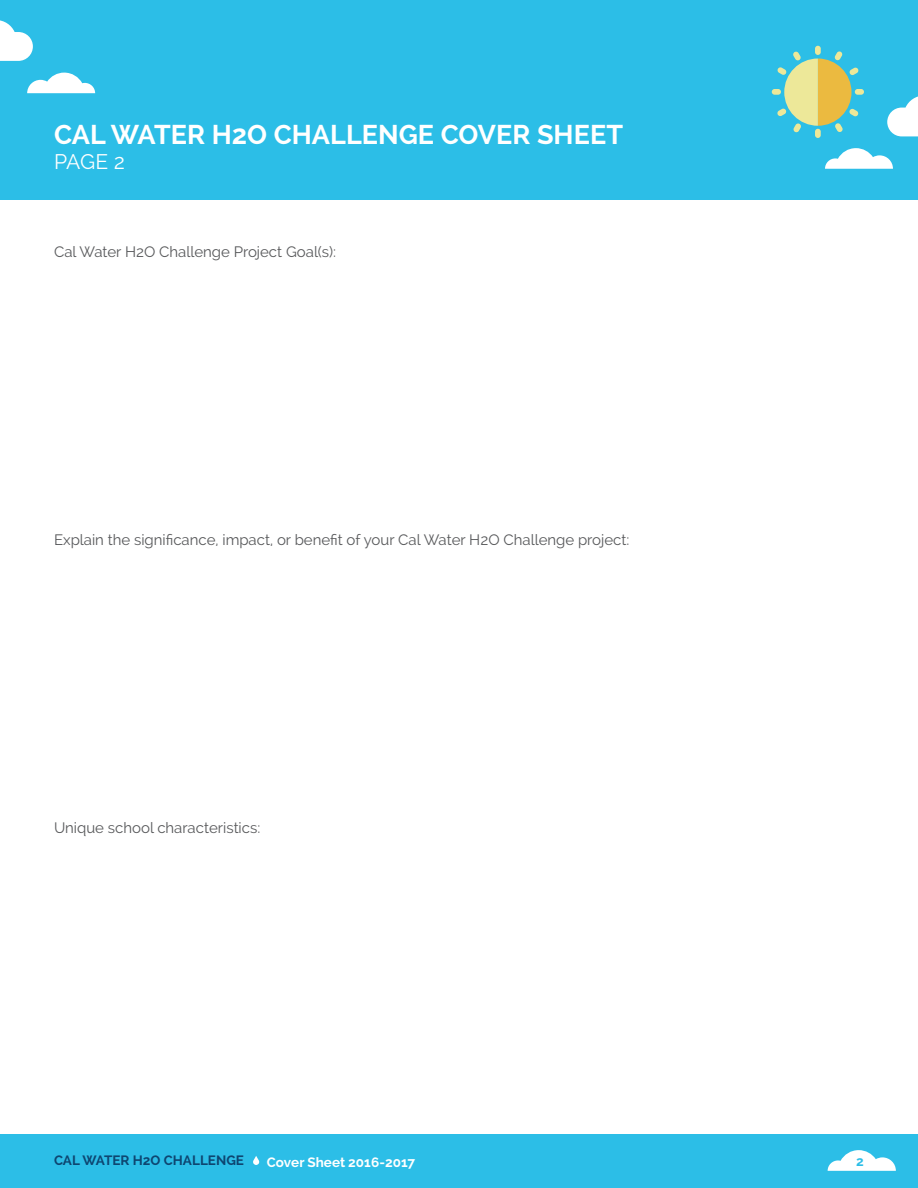
<style>
.page{position:relative;width:918px;height:1188px;background:#fff}
.page>*{position:absolute;margin:0;border:0;box-sizing:border-box;transform-origin:0 0}
.t1{font:700 27px "Raleway";color:#fff}
.t2{font:21px "Raleway";color:#fff}
.t3{font:15px "Raleway";color:#58595b}
.t4{font:700 13.5px "Raleway";color:#0e4671}
.t5{font:700 13.5px "Raleway";color:#fff}
.t6{font:700 13.5px "Raleway";color:#2cbee7}
</style>
<div class="page">
<div style="left:0;top:1134px;width:918px;height:54px;background:#2cbee7"></div>
<svg style="left:828px;top:1150px;width:68px;height:21px"></svg>
<svg style="left:253px;top:1156px;width:6px;height:9px"></svg>
<div style="left:0;top:0;width:918px;height:199px;background:#2cbee7"></div>
<div style="left:815px;top:129px;width:6px;height:9px;background:#ede899;border-radius:3px"></div>
<div style="left:815px;top:46px;width:6px;height:9px;background:#ede899;border-radius:3px"></div>
<div style="left:772px;top:89px;width:9px;height:6px;background:#ede899;border-radius:3px"></div>
<div style="left:855px;top:89px;width:9px;height:6px;background:#ede899;border-radius:3px"></div>
<svg style="left:777px;top:51px;width:82px;height:82px"></svg>
<svg style="left:825px;top:148px;width:68px;height:21px"></svg>
<svg style="left:887px;top:96px;width:31px;height:40px"></svg>
<svg style="left:27px;top:73px;width:68px;height:20px"></svg>
<svg style="left:0;top:20px;width:33px;height:41px"></svg>
<h1 class="t1" style="left:54px;top:119px;width:102px">CAL WATER</h1>
<h1 class="t1" style="left:212px;top:119px;width:99px">H2O CHALLENGE</h1>
<h1 class="t1" style="left:441px;top:119px;width:131px">COVER SHEET</h1>
<h2 class="t2" style="left:54px;top:149px;width:72px">Pag e 2</h2>
<p class="t3" style="left:54px;top:243px;width:284px">Cal Water H2O Challenge Project Goal(s):</p>
<p class="t3" style="left:54px;top:531px;width:577px">Explain the significance, impact, or benefit of your Cal Water H2O Challenge project:</p>
<p class="t3" style="left:54px;top:819px;width:208px">Unique school characteristics:</p>
<p class="t4" style="left:54px;top:1152px;width:192px">CAL WATER H2O CHALLENGE</p>
<p class="t5" style="left:267px;top:1154px;width:150px">COVER SHEET 2016-2017</p>
<p class="t6" style="left:856px;top:1154px;width:9px">2</p>
</div>
